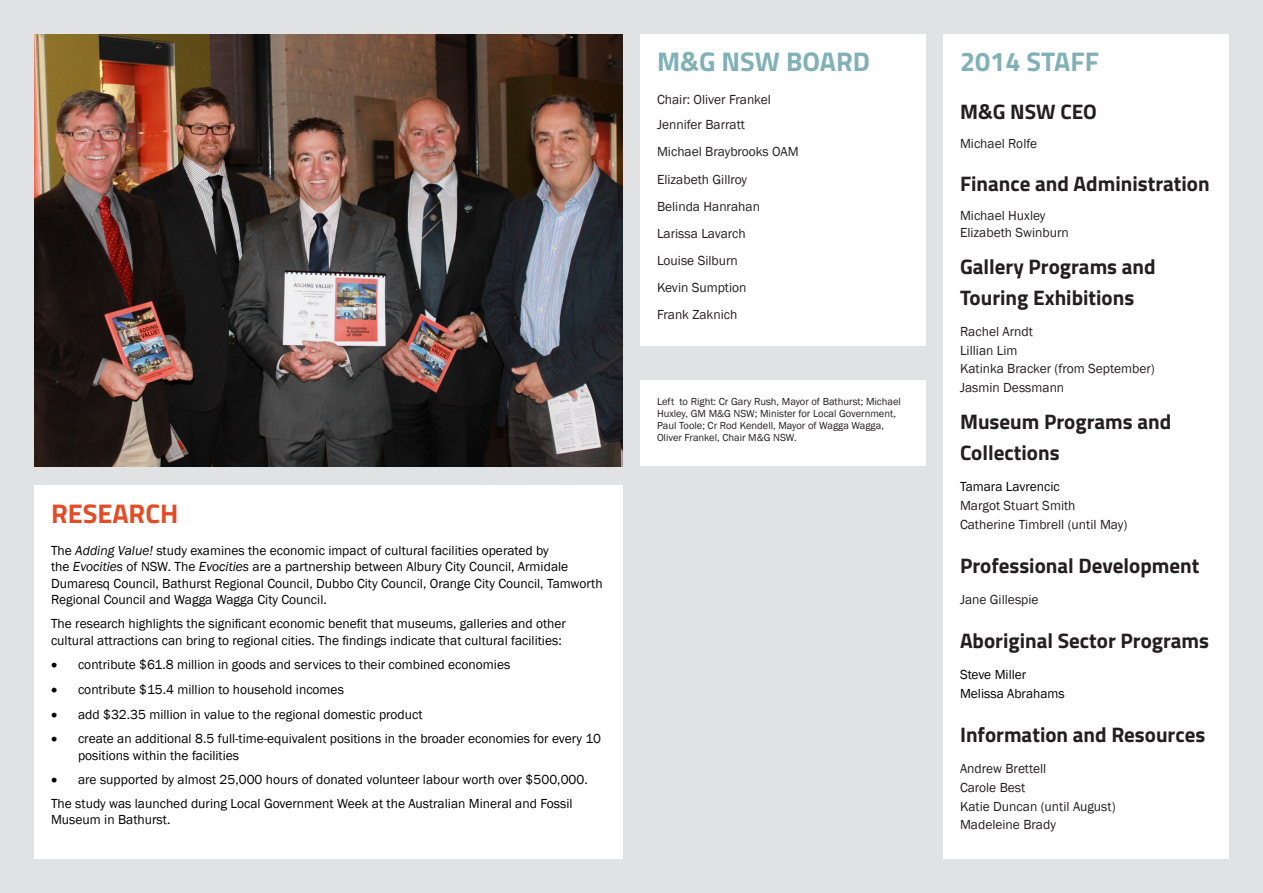
<style>
.page{position:relative;width:1263px;height:893px;background:#e1e2e4}
.page>*{position:absolute;margin:0;border:0;box-sizing:border-box;transform-origin:0 0}
.header_2{font:700 27px "Titillium";color:#81b1b6}
.Normal__Web{font:700 27px "Titillium";color:#e24c26}
.header_2-2{font:700 21px/31px "Titillium";color:#231f20}
.Normal__Web-2{font:13.5px/16.2px "Franklin Gothic";color:#000}
.t1{font:13.5px/18.8px "Franklin Gothic";color:#231f20}
.copy{font:10.5px/12px "Franklin Gothic";color:#231f20}
.s1{font-style:italic}
.s2{color:#000}
</style>
<div class="page">
<div style="left:34px;top:486px;width:589px;height:373px;background:#fff"></div>
<div style="left:640px;top:34px;width:286px;height:311px;background:#fff"></div>
<div style="left:943px;top:34px;width:286px;height:825px;background:#fff"></div>
<img style="left:34px;top:34px;width:589px;height:432px">
<div style="left:640px;top:381px;width:286px;height:85px;background:#fff"></div>
<p class="Normal__Web" style="left:51px;top:493px;width:129px">RESEARCH</p>
<p class="Normal__Web-2" style="left:51px;top:543px;width:553px">The <span class="s1">Adding Value!</span> study examines the economic impact of cultural facilities operated by<br>the <span class="s1">Evocities</span> of NSW. The <span class="s1">Evocities</span> are a partnership between Albury City Council, Armidale Dumaresq Council, Bathurst Regional Council, Dubbo City Council, Orange City Council, Tamworth Regional Council and Wagga Wagga City Council.</p>
<p class="Normal__Web-2" style="left:51px;top:616px;width:516px">The research highlights the significant economic benefit that museums, galleries and other cultural attractions can bring to regional cities. The findings indicate that cultural facilities:</p>
<p class="Normal__Web-2" style="left:51px;top:657px;width:461px">• contribute $61.8 million in goods and services to their combined economies</p>
<p class="Normal__Web-2" style="left:51px;top:682px;width:294px">• contribute $15.4 million to household incomes</p>
<p class="Normal__Web-2" style="left:51px;top:706px;width:373px">• add $32.35 million in value to the regional domestic product</p>
<p class="Normal__Web-2" style="left:78px;top:731px;width:524px;text-indent:-27px">• create an additional 8.5 full-time-equivalent positions in the broader economies for every 10 positions within the facilities</p>
<p class="Normal__Web-2" style="left:51px;top:772px;width:538px">• are supported by almost 25,000 hours of donated volunteer labour worth over $500,000.</p>
<p class="Normal__Web-2" style="left:51px;top:796px;width:523px;line-height:15.6px">The study was launched during Local Government Week at the Australian Mineral and Fossil<br>Museum in Bathurst.</p>
<p class="header_2" style="left:657px;top:41px;width:214px">M&amp;G NSW BOARD</p>
<p class="t1" style="left:657px;top:91px;width:115px">Chair: Oliver Frankel</p>
<p class="t1" style="left:657px;top:116px;width:90px">Jennifer Barratt</p>
<p class="t1" style="left:657px;top:143px;width:143px">Michael Braybrooks OAM</p>
<p class="t1" style="left:657px;top:170px;width:92px">Elizabeth Gillroy</p>
<p class="t1" style="left:657px;top:197px;width:104px">Belinda Hanrahan</p>
<p class="t1" style="left:657px;top:224px;width:90px">Larissa Lavarch</p>
<p class="t1" style="left:657px;top:252px;width:82px">Louise Silburn</p>
<p class="t1" style="left:657px;top:279px;width:91px">Kevin Sumption</p>
<p class="t1" style="left:657px;top:306px;width:82px">Frank Zaknich</p>
<p class="copy" style="left:657px;top:396px;width:245px">Left to Right: Cr Gary Rush, Mayor of Bathurst; Michael Huxley, GM M&amp;G NSW; Minister for Local Government, Paul Toole; Cr Rod Kendell, Mayor of Wagga Wagga, Oliver Frankel, Chair M&amp;G NSW.</p>
<p class="header_2" style="left:960px;top:41px;width:141px">2014 STAFF</p>
<p class="header_2-2" style="left:960px;top:95px;width:138px">M&amp;G NSW CEO</p>
<p class="t1" style="left:960px;top:134px;width:79px">Michael Rolfe</p>
<p class="header_2-2" style="left:960px;top:167px;width:251px">Finance and Administration</p>
<p class="t1" style="left:960px;top:208px;width:110px;line-height:16.2px">Michael Huxley<br>Elizabeth Swinburn</p>
<p class="header_2-2" style="left:960px;top:250px;width:197px">Gallery Programs and<br>Touring Exhibitions</p>
<p class="t1" style="left:960px;top:322px;width:196px">Rachel Arndt<br>Lillian Lim<br>Katinka Bracker (from September)<br>Jasmin Dessmann</p>
<p class="header_2-2" style="left:960px;top:405px;width:213px">Museum Programs and<br>Collections</p>
<p class="t1" style="left:960px;top:478px;width:169px"><span class="s2">Tamara Lavrencic<br></span>Margot Stuart Smith<br>Catherine Timbrell (until May)</p>
<p class="header_2-2" style="left:960px;top:549px;width:241px">Professional Development</p>
<p class="t1" style="left:960px;top:590px;width:80px">Jane Gillespie</p>
<p class="header_2-2" style="left:960px;top:624px;width:251px">Aboriginal Sector Programs</p>
<p class="Normal__Web-2" style="left:960px;top:666px;width:106px;line-height:18.8px">Steve Miller<br>Melissa Abrahams</p>
<p class="header_2-2" style="left:960px;top:718px;width:247px">Information and Resources</p>
<p class="t1" style="left:960px;top:760px;width:157px">Andrew Brettell<br>Carole Best<br>Katie Duncan (until August)<br>Madeleine Brady</p>
</div>
